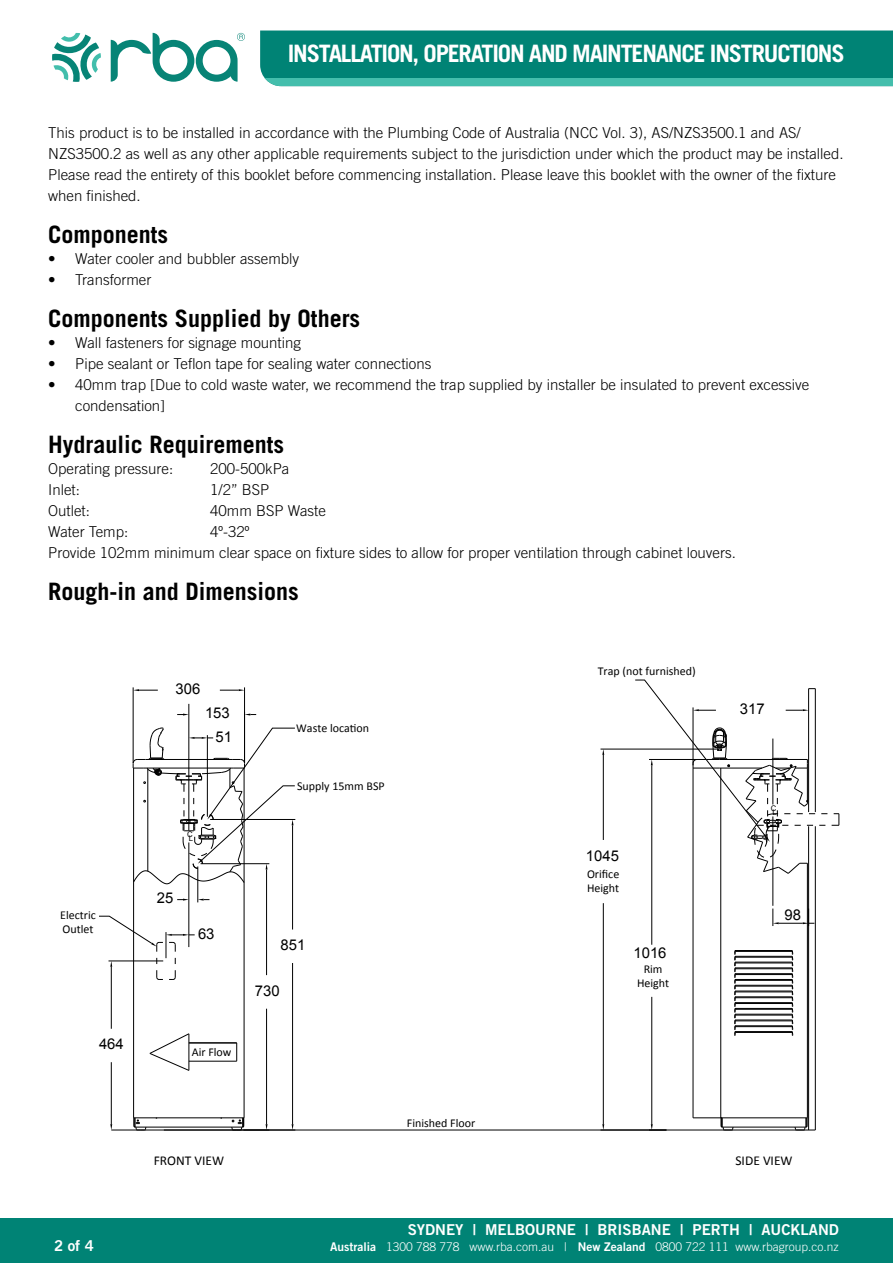
<style>
.page{position:relative;width:893px;height:1263px;background:#fff}
.page>*{position:absolute;margin:0;border:0;box-sizing:border-box;transform-origin:0 0}
.t1{font:700 24px "Trade Gothic LT Std";color:#000}
.t2{font:700 24px "Trade Gothic LT Std";letter-spacing:-.05em;color:#fff}
.t3{font:300 15px/21px "Trade Gothic LT Std";color:#000}
.t4{font:15px "Trade Gothic LT Std Bd 2";color:#fff}
.t5{font:14.85px "Arial";color:#000}
.t6{font:13.5px "Calibri";color:#010101}
.t7{font:12px/14.4px "Calibri";color:#000}
.t8{font:300 12px "Trade Gothic LT Std";color:#fff}
.t9{font:7.8px "Arial";color:#000}
.s1{font-family:"Trade Gothic LT Std Bd 2";font-weight:400}
</style>
<div class="page">
<svg style="left:111px;top:33px;width:134px;height:49px"></svg>
<svg style="left:52px;top:33px;width:49px;height:49px"></svg>
<div style="left:260px;top:31px;width:633px;height:47px;background:#008375"></div>
<div style="left:260px;top:78px;width:633px;height:8px;background:#44beac"></div>
<div style="left:0;top:1218px;width:893px;height:45px;background:#008375"></div>
<hr style="left:189px;top:1034px;width:1px;height:36px;background:#000">
<svg style="left:236px;top:1044px;width:1px;height:17px"></svg>
<hr style="left:189px;top:1043px;width:48px;height:1px;background:#000">
<hr style="left:189px;top:1061px;width:48px;height:1px;background:#000">
<svg style="left:150px;top:1033px;width:39px;height:38px"></svg>
<hr style="left:111px;top:967px;width:1px;height:62px;background:#000">
<hr style="left:111px;top:1062px;width:1px;height:62px;background:#000">
<svg style="left:99px;top:916px;width:96px;height:64px"></svg>
<hr style="left:292px;top:825px;width:1px;height:104px;background:#000">
<hr style="left:292px;top:963px;width:1px;height:161px;background:#000">
<hr style="left:111px;top:1130px;width:704px;height:1px;background:#000">
<hr style="left:722px;top:1127px;width:84px;height:1px;background:#000">
<hr style="left:735px;top:1015px;width:57px;height:1px;background:#000">
<hr style="left:735px;top:997px;width:57px;height:1px;background:#000">
<hr style="left:735px;top:992px;width:57px;height:1px;background:#000">
<hr style="left:735px;top:974px;width:57px;height:1px;background:#000">
<hr style="left:735px;top:968px;width:57px;height:1px;background:#000">
<hr style="left:735px;top:951px;width:57px;height:1px;background:#000">
<hr style="left:735px;top:957px;width:57px;height:1px;background:#000">
<hr style="left:735px;top:963px;width:57px;height:1px;background:#000">
<hr style="left:735px;top:980px;width:57px;height:1px;background:#000">
<hr style="left:735px;top:986px;width:57px;height:1px;background:#000">
<hr style="left:735px;top:1003px;width:57px;height:1px;background:#000">
<hr style="left:735px;top:1009px;width:57px;height:1px;background:#000">
<hr style="left:735px;top:1020px;width:57px;height:1px;background:#000">
<hr style="left:735px;top:1014px;width:57px;height:1px;background:#000">
<hr style="left:735px;top:996px;width:57px;height:1px;background:#000">
<hr style="left:735px;top:991px;width:57px;height:1px;background:#000">
<hr style="left:735px;top:973px;width:57px;height:1px;background:#000">
<hr style="left:735px;top:967px;width:57px;height:1px;background:#000">
<hr style="left:735px;top:950px;width:57px;height:1px;background:#000">
<hr style="left:735px;top:956px;width:57px;height:1px;background:#000">
<hr style="left:735px;top:962px;width:57px;height:1px;background:#000">
<hr style="left:735px;top:979px;width:57px;height:1px;background:#000">
<hr style="left:735px;top:985px;width:57px;height:1px;background:#000">
<hr style="left:735px;top:1002px;width:57px;height:1px;background:#000">
<hr style="left:735px;top:1008px;width:57px;height:1px;background:#000">
<hr style="left:735px;top:1025px;width:57px;height:1px;background:#000">
<hr style="left:735px;top:1031px;width:57px;height:1px;background:#000">
<hr style="left:735px;top:1026px;width:57px;height:1px;background:#000">
<hr style="left:735px;top:1032px;width:57px;height:1px;background:#000">
<svg style="left:792px;top:950px;width:1px;height:86px"></svg>
<svg style="left:734px;top:950px;width:2px;height:86px"></svg>
<hr style="left:722px;top:1117px;width:84px;height:1px;background:#000">
<hr style="left:720px;top:768px;width:1px;height:350px;background:#000">
<svg style="left:795px;top:1117px;width:13px;height:14px"></svg>
<hr style="left:135px;top:1127px;width:108px;height:1px;background:#000">
<svg style="left:134px;top:1118px;width:12px;height:13px"></svg>
<svg style="left:231px;top:1118px;width:13px;height:12px"></svg>
<hr style="left:133px;top:768px;width:1px;height:350px;background:#000">
<hr style="left:134px;top:1117px;width:110px;height:1px;background:#000">
<hr style="left:244px;top:768px;width:1px;height:350px;background:#000">
<hr style="left:807px;top:863px;width:1px;height:255px;background:#000">
<hr style="left:693px;top:768px;width:1px;height:350px;background:#000">
<svg style="left:693px;top:1117px;width:40px;height:14px"></svg>
<svg style="left:773px;top:908px;width:41px;height:18px"></svg>
<svg style="left:245px;top:713px;width:11px;height:2px"></svg>
<svg style="left:177px;top:713px;width:12px;height:2px"></svg>
<hr style="left:133px;top:687px;width:1px;height:76px;background:#000">
<hr style="left:244px;top:687px;width:1px;height:76px;background:#000">
<svg style="left:133px;top:689px;width:25px;height:2px"></svg>
<svg style="left:220px;top:689px;width:24px;height:2px"></svg>
<hr style="left:198px;top:866px;width:1px;height:36px;background:#000">
<svg style="left:177px;top:899px;width:12px;height:1px"></svg>
<hr style="left:266px;top:869px;width:1px;height:106px;background:#000">
<hr style="left:266px;top:1009px;width:1px;height:115px;background:#000">
<hr style="left:189px;top:704px;width:1px;height:126px;background:#000">
<hr style="left:189px;top:842px;width:1px;height:105px;background:#000">
<hr style="left:651px;top:765px;width:1px;height:180px;background:#000">
<hr style="left:651px;top:997px;width:1px;height:127px;background:#000">
<svg style="left:649px;top:1124px;width:17px;height:6px"></svg>
<hr style="left:600px;top:749px;width:117px;height:1px;background:#000">
<hr style="left:603px;top:755px;width:1px;height:85px;background:#000">
<hr style="left:603px;top:903px;width:1px;height:221px;background:#000">
<hr style="left:773px;top:816px;width:1px;height:90px;background:#000">
<hr style="left:815px;top:826px;width:1px;height:304px;background:#000">
<hr style="left:808px;top:826px;width:1px;height:304px;background:#000">
<svg style="left:635px;top:680px;width:205px;height:194px"></svg>
<svg style="left:133px;top:728px;width:162px;height:156px"></svg>
<h1 class="t2" style="left:288px;top:39px;width:558px">INSTALLATION, OPERATION AND MAINTENANCE INSTRUCTIONS</h1>
<p class="t3" style="left:48px;top:122px;width:797px">This product is to be installed in accordance with the Plumbing Code of Australia (NCC Vol. 3), AS/NZS3500.1 and AS/ NZS3500.2 as well as any other applicable requirements subject to the jurisdiction under which the product may be installed.<br>Please read the entirety of this booklet before commencing installation. Please leave this booklet with the owner of the fixture when finished.</p>
<h1 class="t1" style="left:48px;top:220px;width:121px">Components</h1>
<p class="t3" style="left:48px;top:248px;width:252px">• Water cooler and bubbler assembly</p>
<p class="t3" style="left:48px;top:269px;width:105px">• Transformer</p>
<h1 class="t1" style="left:48px;top:304px;width:314px">Components Supplied by Others</h1>
<p class="t3" style="left:48px;top:332px;width:254px">• Wall fasteners for signage mounting</p>
<p class="t3" style="left:48px;top:353px;width:385px">• Pipe sealant or Teflon tape for sealing water connections</p>
<p class="t3" style="left:75px;top:374px;width:735px;text-indent:-27px">• 40mm trap [Due to cold waste water, we recommend the trap supplied by installer be insulated to prevent excessive condensation]</p>
<h1 class="t1" style="left:48px;top:430px;width:237px">Hydraulic Requirements</h1>
<p class="t3" style="left:48px;top:458px;width:127px">Operating pressure:</p>
<p class="t3" style="left:210px;top:458px;width:81px">200-500kPa</p>
<p class="t3" style="left:48px;top:479px;width:33px">Inlet:</p>
<p class="t3" style="left:210px;top:479px;width:61px">1/2” BSP</p>
<p class="t3" style="left:48px;top:500px;width:43px">Outlet:</p>
<p class="t3" style="left:210px;top:500px;width:117px">40mm BSP Waste</p>
<p class="t3" style="left:48px;top:521px;width:82px">Water Temp:</p>
<p class="t3" style="left:48px;top:521px;width:689px;text-indent:162px">4o-32o<br>Provide 102mm minimum clear space on fixture sides to allow for proper ventilation through cabinet louvers.</p>
<h1 class="t1" style="left:48px;top:577px;width:252px">Rough-in and Dimensions</h1>
<p class="t7" style="left:60px;top:908px;width:37px">Electric<br>Outlet</p>
<p class="t5" style="left:99px;top:1034px;width:26px">464</p>
<p class="t5" style="left:175px;top:679px;width:26px">306</p>
<p class="t5" style="left:205px;top:703px;width:26px">153</p>
<p class="t5" style="left:216px;top:727px;width:18px">51</p>
<p class="t9" style="left:187px;top:829px;width:7px">C</p>
<p class="t9" style="left:189px;top:833px;width:6px">L</p>
<p class="t5" style="left:157px;top:888px;width:18px">25</p>
<p class="t5" style="left:198px;top:924px;width:18px">63</p>
<p class="t7" style="left:192px;top:1045px;width:41px">Air Flow</p>
<p class="t7" style="left:296px;top:721px;width:75px">Waste location</p>
<p class="t7" style="left:297px;top:779px;width:89px">Supply 15mm BSP</p>
<p class="t5" style="left:281px;top:935px;width:26px">851</p>
<p class="t5" style="left:255px;top:981px;width:26px">730</p>
<p class="t7" style="left:407px;top:1116px;width:70px">Finished Floor</p>
<p class="t7" style="left:598px;top:663px;width:99px">Trap (not furnished)</p>
<p class="t5" style="left:586px;top:846px;width:35px">1045</p>
<p class="t7" style="left:587px;top:866px;width:34px">Orifice<br>Height</p>
<p class="t5" style="left:633px;top:943px;width:35px">1016</p>
<p class="t7" style="left:637px;top:962px;width:34px;text-align:center">Rim<br>Height</p>
<p class="t5" style="left:740px;top:699px;width:26px">317</p>
<p class="t9" style="left:771px;top:803px;width:7px">C</p>
<p class="t9" style="left:772px;top:807px;width:6px">L</p>
<p class="t5" style="left:785px;top:905px;width:18px">98</p>
<p class="t6" style="left:154px;top:1151px;width:72px">FRONT VIEW</p>
<p class="t6" style="left:735px;top:1151px;width:59px">SIDE VIEW</p>
<p class="t4" style="left:408px;top:1220px;width:433px">SYDNEY | MELBOURNE | BRISBANE | PERTH | AUCKLAND</p>
<p class="t4" style="left:54px;top:1237px;width:41px">2 of 4</p>
<p class="t8" style="left:330px;top:1240px;width:510px"><span class="s1">Australia</span> 1300 788 778 www.rba.com.au | <span class="s1">New Zealand</span> 0800 722 111 www.rbagroup.co.nz</p>
</div>
